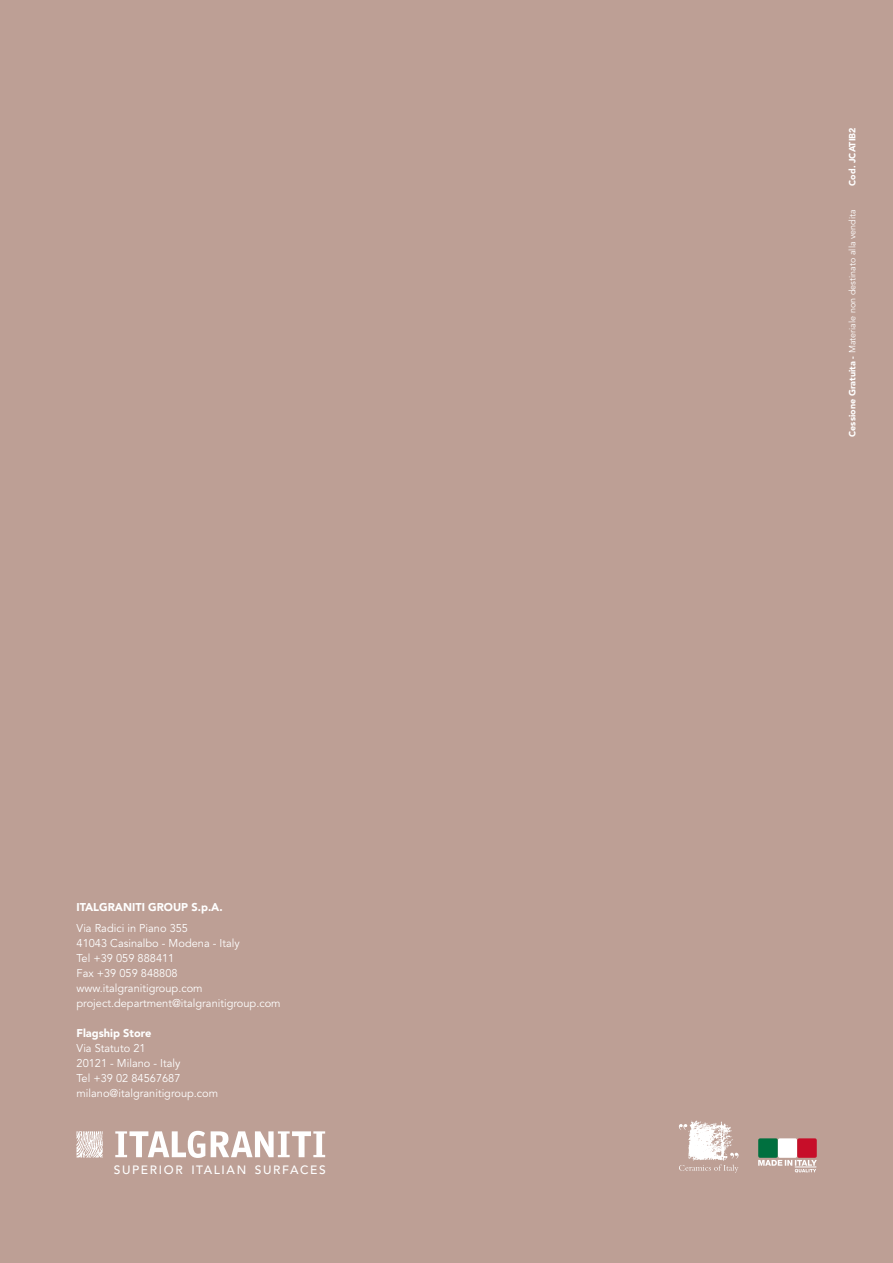
<style>
.page{position:relative;width:893px;height:1263px;background:#bd9f95}
.page>*{position:absolute;margin:0;border:0;box-sizing:border-box;transform-origin:0 0}
.t1{font:500 12px "Avenir LT Std";letter-spacing:.135em;color:#fff}
.t2{font:11.25px/15px "Avenir LT Std";color:#fff}
.t3{font:900 11.25px "Avenir LT Std";color:#fff}
.t4{font:9px "Avenir LT Std";color:#fff}
.t5{font:900 9px "Avenir LT Std";color:#fff}
.s1{font-weight:900}
</style>
<div class="page">
<svg style="left:77px;top:1131px;width:26px;height:27px"></svg>
<svg style="left:211px;top:1131px;width:114px;height:26px"></svg>
<svg style="left:115px;top:1131px;width:90px;height:27px"></svg>
<svg style="left:679px;top:1120px;width:59px;height:53px"></svg>
<svg style="left:758px;top:1160px;width:59px;height:13px"></svg>
<div style="left:758px;top:1138px;width:20px;height:20px;background:#00703f;border-radius:2px"></div>
<div style="left:778px;top:1138px;width:19px;height:20px;background:#fff;border-radius:2px"></div>
<div style="left:797px;top:1138px;width:20px;height:20px;background:#c70e29;border-radius:2px"></div>
<p class="t3" style="left:77px;top:900px;width:148px">ITALGRANITI GROUP S.p.A.</p>
<p class="t2" style="left:77px;top:921px;width:206px">Via Radici in Piano 355<br>41043 Casinalbo - Modena - Italy<br>Tel +39 059 888411<br>Fax +39 059 848808 www.italgranitigroup.com project.department@italgranitigroup.com</p>
<p class="t3" style="left:77px;top:1026px;width:76px">Flagship Store</p>
<p class="t2" style="left:77px;top:1041px;width:143px">Via Statuto 21<br>20121 - Milano - Italy<br>Tel +39 02 84567687 milano@italgranitigroup.com</p>
<p class="t1" style="left:114px;top:1162px;width:213px">SUPERIOR ITALIAN SURFACES</p>
<p class="t5" style="left:847px;top:186px;width:60px;rotate:-90deg">Cod. JCATIB2</p>
<p class="t4" style="left:847px;top:437px;width:229px;rotate:-90deg"><span class="s1">Cessione Gratuita -</span> Materiale non destinato alla vendita</p>
</div>
